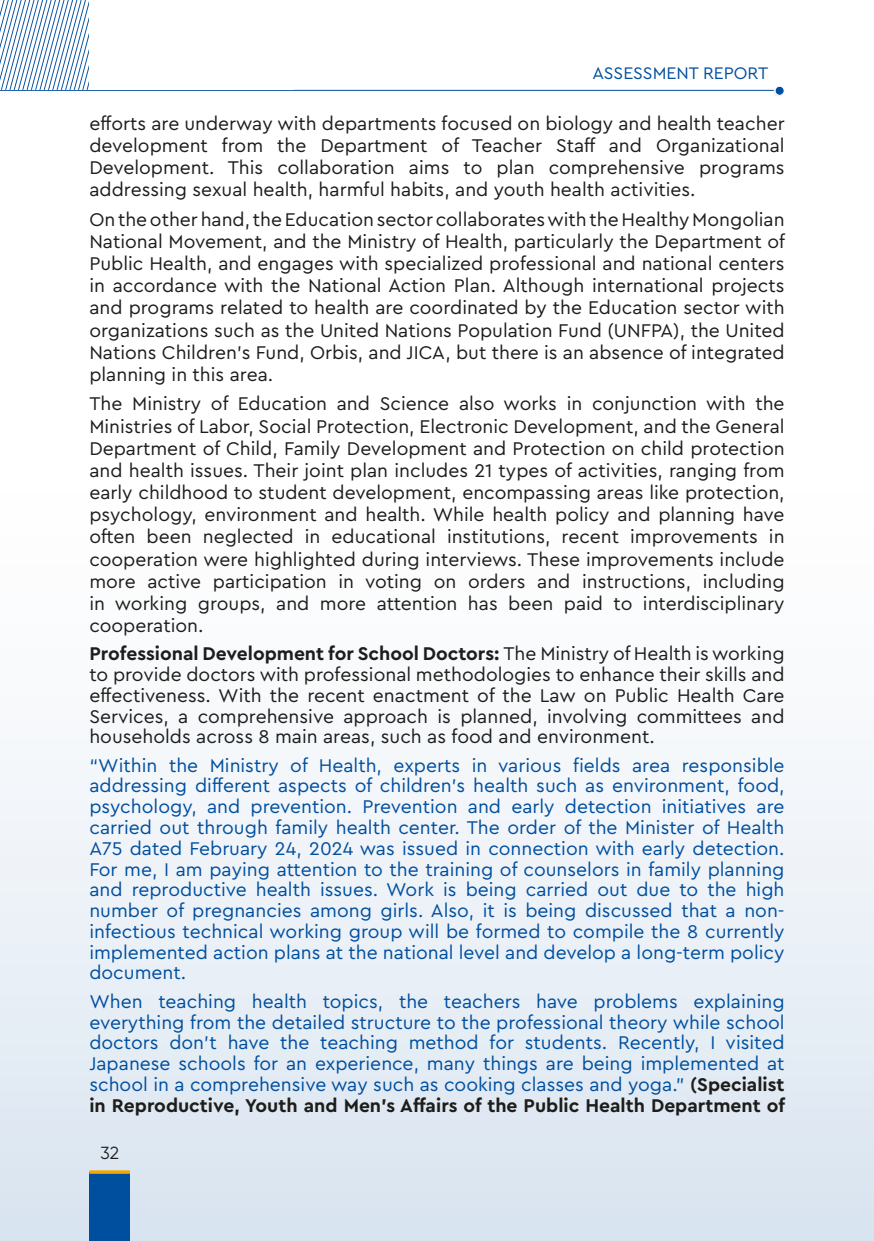
<style>
.page{position:relative;width:874px;height:1241px;background:#fff}
.page>*{position:absolute;margin:0;border:0;box-sizing:border-box;transform-origin:0 0}
.t1{font:19.25px/22.1px "Cera Pro";color:#1d1d1b;text-align:justify}
.t2{font:19.25px/20.8px "Cera Pro";color:#004f9f;text-align:justify}
.t3{font:17.5px "Cera Pro";color:#004f9f}
.t4{font:17.5px "GIP";color:#1d1d1b}
.s1{font-weight:700}
.s2{font-weight:700;color:#1d1d1b}
</style>
<div class="page">
<div style="left:0;top:461px;width:873px;height:779px;background:linear-gradient(to bottom,#fff,#dae5f1)"></div>
<hr style="left:0;top:90px;width:779px;height:1px;background:#004f9f">
<div style="left:773px;top:86px;width:10px;height:10px;border:1px solid #ededed;border-radius:50%"></div>
<div style="left:774px;top:86px;width:9px;height:9px;background:#004f9f;border-radius:50%"></div>
<div style="left:774px;top:86px;width:10px;height:10px;border:1px solid #fff;border-radius:50%"></div>
<svg style="left:0;top:0;width:204px;height:91px"></svg>
<div style="left:89px;top:0;width:205px;height:90px;background:#fff"></div>
<div style="left:89px;top:1172px;width:41px;height:68px;background:#004f9f"></div>
<hr style="left:89px;top:1170px;width:41px;height:3px;background:#f7a600">
<p class="t3" style="left:592px;top:62px;width:177px">ASSESSMENT REPORT</p>
<p class="t1" style="left:89px;top:111px;width:696px">efforts are underway with departments focused on biology and health teacher development from the Department of Teacher Staff and Organizational Development. This collaboration aims to plan comprehensive programs addressing sexual health, harmful habits, and youth health activities.</p>
<p class="t1" style="left:89px;top:207px;width:697px">On the other hand, the Education sector collaborates with the Healthy Mongolian National Movement, and the Ministry of Health, particularly the Department of Public Health, and engages with specialized professional and national centers in accordance with the National Action Plan. Although international projects and programs related to health are coordinated by the Education sector with organizations such as the United Nations Population Fund (UNFPA), the United Nations Children’s Fund, Orbis, and JICA, but there is an absence of integrated planning in this area.</p>
<p class="t1" style="left:89px;top:392px;width:696px">The Ministry of Education and Science also works in conjunction with the Ministries of Labor, Social Protection, Electronic Development, and the General Department of Child, Family Development and Protection on child protection and health issues. Their joint plan includes 21 types of activities, ranging from early childhood to student development, encompassing areas like protection, psychology, environment and health. While health policy and planning have often been neglected in educational institutions, recent improvements in cooperation were highlighted during interviews. These improvements include more active participation in voting on orders and instructions, including in working groups, and more attention has been paid to interdisciplinary cooperation.</p>
<p class="t1" style="left:89px;top:642px;width:696px;line-height:20.8px"><span class="s1">Professional Development for School Doctors:</span> The Ministry of Health is working to provide doctors with professional methodologies to enhance their skills and effectiveness. With the recent enactment of the Law on Public Health Care Services, a comprehensive approach is planned, involving committees and households across 8 main areas, such as food and environment.</p>
<p class="t2" style="left:89px;top:753px;width:696px">“Within the Ministry of Health, experts in various fields area responsible addressing different aspects of children’s health such as environment, food, psychology, and prevention. Prevention and early detection initiatives are carried out through family health center. The order of the Minister of Health A75 dated February 24, 2024 was issued in connection with early detection.<br>For me, I am paying attention to the training of counselors in family planning and reproductive health issues. Work is being carried out due to the high number of pregnancies among girls. Also, it is being discussed that a non&shy;infectious technical working group will be formed to compile the 8 currently implemented action plans at the national level and develop a long-term policy document.</p>
<p class="t2" style="left:89px;top:989px;width:697px">When teaching health topics, the teachers have problems explaining everything from the detailed structure to the professional theory while school doctors don’t have the teaching method for students. Recently, I visited Japanese schools for an experience, many things are being implemented at school in a comprehensive way such as cooking classes and yoga.” <span class="s2">(Specialist in Reproductive, Youth and Men’s Affairs of the Public Health Department of</span></p>
<p class="t4" style="left:100px;top:1141px;width:20px">32</p>
</div>
